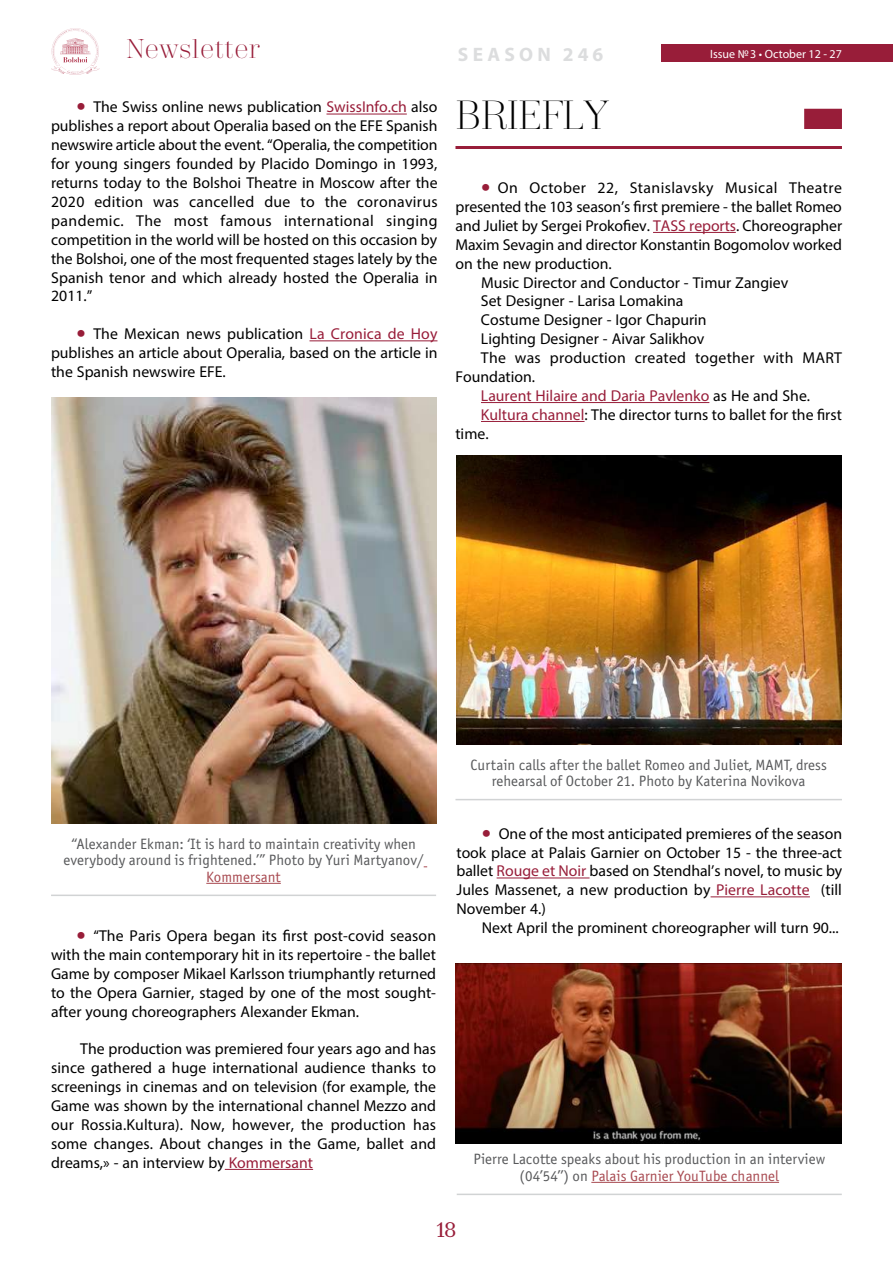
<style>
.page{position:relative;width:893px;height:1263px;background:#fff}
.page>*{position:absolute;margin:0;border:0;box-sizing:border-box;transform-origin:0 0}
.t1{font:300 40.5px "Trivia Serif";letter-spacing:-.02em;color:#000}
.t2{font:300 27px "Trivia Serif";color:#981d39}
.t3{font:21px "Trivia Serif 10 Demo";color:#981d39}
.t4{font:700 19.5px "Myriad Pro";letter-spacing:.22em;color:#dcddde}
.t5{font:15.75px/18.9px "Myriad Pro";color:#000;text-align:justify}
.t6{font:15.75px "Myriad Pro";color:#981d39}
.t7{font:15.75px "Myriad Pro";letter-spacing:.025em;color:#000}
.t8{font:15px/16.5px "Officina Sans Book ITC";color:#58595b;text-align:center}
.t9{font:15px "Officina Sans Book ITC";color:#a84a51}
.t10{font:12px "Myriad Pro";color:#fff}
.s1{font-size:33px;color:#981d39}
.s2{color:#981d39}
.s3{color:#000}
.s4{color:#a84a51}
</style>
<div class="page">
<div style="left:661px;top:45px;width:232px;height:17px;background:#981d39"></div>
<svg style="left:51px;top:28px;width:49px;height:47px"></svg>
<hr style="left:326px;top:114px;width:81px;height:1px;background:#981d39">
<hr style="left:309px;top:340px;width:128px;height:1px;background:#981d39">
<div style="left:804px;top:109px;width:38px;height:20px;background:#981d39"></div>
<hr style="left:455px;top:146px;width:387px;height:3px;background:#981d39">
<hr style="left:653px;top:232px;width:83px;height:1px;background:#981d39">
<hr style="left:481px;top:402px;width:228px;height:1px;background:#981d39">
<hr style="left:481px;top:421px;width:104px;height:1px;background:#981d39">
<img style="left:457px;top:455px;width:385px;height:289px">
<hr style="left:455px;top:799px;width:387px;height:1px;background:#d1d3d4">
<img style="left:455px;top:964px;width:386px;height:179px">
<hr style="left:457px;top:1193px;width:385px;height:2px;background:#d1d3d4">
<hr style="left:591px;top:1182px;width:188px;height:1px;background:#a84a51">
<hr style="left:497px;top:877px;width:93px;height:1px;background:#981d39">
<hr style="left:711px;top:896px;width:99px;height:1px;background:#981d39">
<hr style="left:225px;top:1169px;width:88px;height:1px;background:#981d39">
<img style="left:51px;top:397px;width:385px;height:427px">
<hr style="left:51px;top:894px;width:385px;height:2px;background:#d1d3d4">
<hr style="left:206px;top:883px;width:75px;height:1px;background:#a84a51">
<h2 class="t2" style="left:126px;top:35px;width:135px">Newsletter</h2>
<p class="t10" style="left:710px;top:46px;width:133px">Issue №3 • October 12 - 27</p>
<p class="t4" style="left:458px;top:41px;width:147px">SEASON 246</p>
<p class="t5" style="left:51px;top:97px;width:388px;text-indent:25px"><span class="s1">•</span> The Swiss online news publication <span class="s2">SwissInfo.ch</span> also publishes a report about Operalia based on the EFE Spanish newswire article about the event. “Operalia, the competition for young singers founded by Placido Domingo in 1993, returns today to the Bolshoi Theatre in Moscow after the 2020 edition was cancelled due to the coronavirus pandemic. The most famous international singing competition in the world will be hosted on this occasion by the Bolshoi, one of the most frequented stages lately by the Spanish tenor and which already hosted the Operalia in 2011.”</p>
<p class="t5" style="left:51px;top:324px;width:388px;text-indent:26px"><span class="s1">•</span> The Mexican news publication <span class="s2">La Cronica de Hoy </span>publishes an article about Operalia, based on the article in the Spanish newswire EFE.</p>
<h1 class="t1" style="left:455px;top:94px;width:156px">BRIEFLY</h1>
<p class="t7" style="left:481px;top:178px;width:362px"><span class="s1">•</span> On October 22, Stanislavsky Musical Theatre</p>
<p class="t5" style="left:455px;top:197px;width:388px">presented the 103 season’s first premiere - the ballet Romeo</p>
<p class="t5" style="left:455px;top:216px;width:388px">and Juliet by Sergei Prokofiev. <span class="s2">TASS reports</span>. Choreographer</p>
<p class="t5" style="left:455px;top:235px;width:388px">Maxim Sevagin and director Konstantin Bogomolov worked</p>
<p class="t5" style="left:455px;top:254px;width:158px">on the new production.</p>
<p class="t5" style="left:481px;top:273px;width:309px">Music Director and Conductor - Timur Zangiev</p>
<p class="t5" style="left:481px;top:291px;width:204px">Set Designer - Larisa Lomakina</p>
<p class="t5" style="left:481px;top:310px;width:227px">Costume Designer - Igor Chapurin</p>
<p class="t5" style="left:481px;top:329px;width:225px">Lighting Designer - Aivar Salikhov</p>
<p class="t5" style="left:481px;top:348px;width:362px">The was production created together with MART</p>
<p class="t5" style="left:455px;top:367px;width:81px">Foundation.</p>
<p class="t6" style="left:481px;top:386px;width:331px">Laurent Hilaire and Daria Pavlenko <span class="s3">as He and She.</span></p>
<p class="t5" style="left:481px;top:405px;width:362px"><span class="s2">Kultura channel</span>: The director turns to ballet for the first</p>
<p class="t5" style="left:455px;top:424px;width:35px">time.</p>
<p class="t8" style="left:63px;top:836px;width:362px">“Alexander Ekman: ‘It is hard to maintain creativity when everybody around is frightened.’” Photo by Yuri Martyanov/</p>
<p class="t9" style="left:206px;top:868px;width:76px">Kommersant</p>
<p class="t5" style="left:51px;top:926px;width:387px;text-indent:26px"><span class="s1">•</span> “The Paris Opera began its first post-covid season with the main contemporary hit in its repertoire - the ballet Game by composer Mikael Karlsson triumphantly returned to the Opera Garnier, staged by one of the most sought&shy;after young choreographers Alexander Ekman.</p>
<p class="t5" style="left:51px;top:1039px;width:387px;text-indent:29px">The production was premiered four years ago and has since gathered a huge international audience thanks to screenings in cinemas and on television (for example, the Game was shown by the international channel Mezzo and our Rossia.Kultura). Now, however, the production has some changes. About changes in the Game, ballet and dreams,» - an interview by <span class="s2">Kommersant</span></p>
<p class="t8" style="left:471px;top:756px;width:358px">Curtain calls after the ballet Romeo and Juliet, MAMT, dress rehearsal of October 21. Photo by Katerina Novikova</p>
<p class="t5" style="left:456px;top:824px;width:387px;text-indent:26px"><span class="s1">•</span> One of the most anticipated premieres of the season took place at Palais Garnier on October 15 - the three-act ballet <span class="s2">Rouge et Noir</span> based on Stendhal’s novel, to music by Jules Massenet, a new production by <span class="s2">Pierre Lacotte</span> (till November 4.)</p>
<p class="t5" style="left:482px;top:918px;width:358px">Next April the prominent choreographer will turn 90...</p>
<p class="t8" style="left:473px;top:1151px;width:353px">Pierre Lacotte speaks about his production in an interview (04’54’’) on <span class="s4">Palais Garnier YouTube channel</span></p>
<h3 class="t3" style="left:437px;top:1217px;width:21px">18</h3>
</div>
